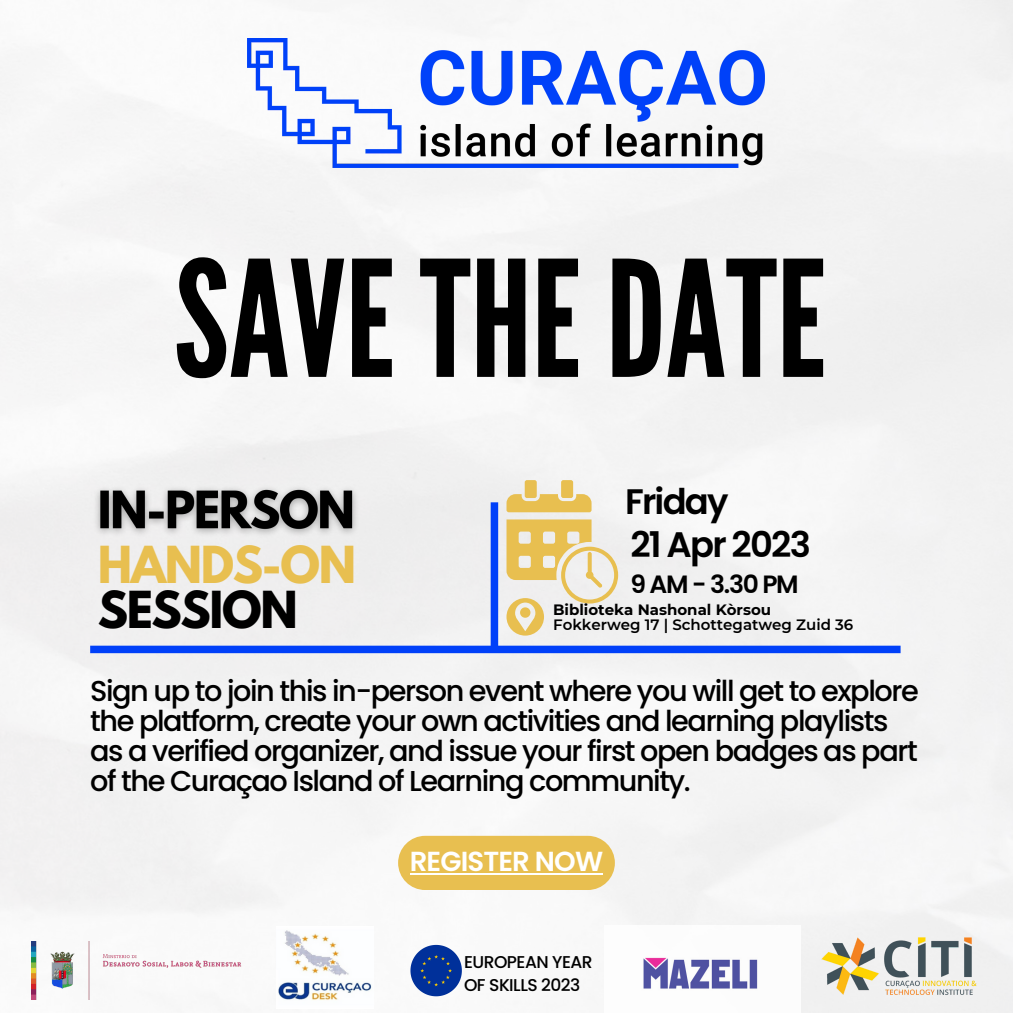
<style>
.page{position:relative;width:1013px;height:1013px;background:#fff}
.page>*{position:absolute;margin:0;border:0;box-sizing:border-box;transform-origin:0 0}
.t1{font:160.88px "League Gothic";color:#000}
.t2{font:700 45.12px "League Spartan";letter-spacing:-.03em;color:#e8bf50}
.t3{font:700 45.12px "League Spartan";letter-spacing:-.03em;color:#000}
.t4{font:600 35.38px "Poppins";letter-spacing:-.05em;color:#000}
.t5{font:500 28.75px/30px "Poppins";letter-spacing:-.05em;color:#000}
.t6{font:600 27.5px "Poppins";letter-spacing:-.03em;color:#fff}
.t7{font:600 25px "Poppins";color:#000}
.t8{font:500 17.12px/23.1px "Poppins";letter-spacing:-.03em;color:#000}
.t9{font:600 15px "Montserrat";color:#000}
.t10{font:700 15px "Montserrat";color:#000}
</style>
<div class="page">
<div style="left:0;top:0;width:1012px;height:1012px;background:#f4f4f4"></div>
<div style="left:398px;top:835px;width:217px;height:55px;background:#e8bf50;border-radius:27px"></div>
<img style="left:248px;top:38px;width:516px;height:130px">
<img style="left:86px;top:477px;width:278px;height:80px">
<div style="left:490px;top:502px;width:8px;height:150px;background:#0040f9"></div>
<svg style="left:506px;top:494px;width:85px;height:18px"></svg>
<div style="left:524px;top:480px;width:12px;height:18px;background:#e8bf50;border-radius:2px"></div>
<div style="left:561px;top:480px;width:12px;height:18px;background:#e8bf50;border-radius:2px"></div>
<svg style="left:506px;top:519px;width:112px;height:116px"></svg>
<div style="left:90px;top:645px;width:810px;height:8px;background:#0040f9"></div>
<hr style="left:410px;top:873px;width:192px;height:2px;background:#fff">
<img style="left:276px;top:926px;width:97px;height:82px">
<svg style="left:410px;top:944px;width:52px;height:52px"></svg>
<img style="left:31px;top:941px;width:247px;height:58px">
<img style="left:604px;top:925px;width:196px;height:87px">
<img style="left:817px;top:929px;width:164px;height:72px">
<h1 class="t1" style="left:174px;top:226px;width:654px">SAVETHEDATE</h1>
<h2 class="t2" style="left:98px;top:542px;width:260px">HANDS-ON</h2>
<h2 class="t3" style="left:98px;top:587px;width:201px">SESSION</h2>
<p class="t4" style="left:625px;top:477px;width:105px">Friday</p>
<p class="t4" style="left:630px;top:519px;width:182px">21 Apr 2023</p>
<p class="t10" style="left:553px;top:600px;width:219px">Biblioteka Nashonal Kòrsou</p>
<p class="t9" style="left:553px;top:615px;width:302px">Fokkerweg 17 | Schottegatweg Zuid 36</p>
<p class="t7" style="left:630px;top:566px;width:170px">9 AM - 3.30 PM</p>
<p class="t5" style="left:90px;top:676px;width:830px">Sign up to join this in-person event where you will get to explore the platform, create your own activities and learning playlists as a verified organizer, and issue your first open badges as part of the Curaçao Island of Learning community.</p>
<p class="t6" style="left:410px;top:842px;width:195px">REGISTER NOW</p>
<p class="t8" style="left:464px;top:950px;width:130px">EUROPEAN YEAR<br>OF SKILLS 2023</p>
</div>
